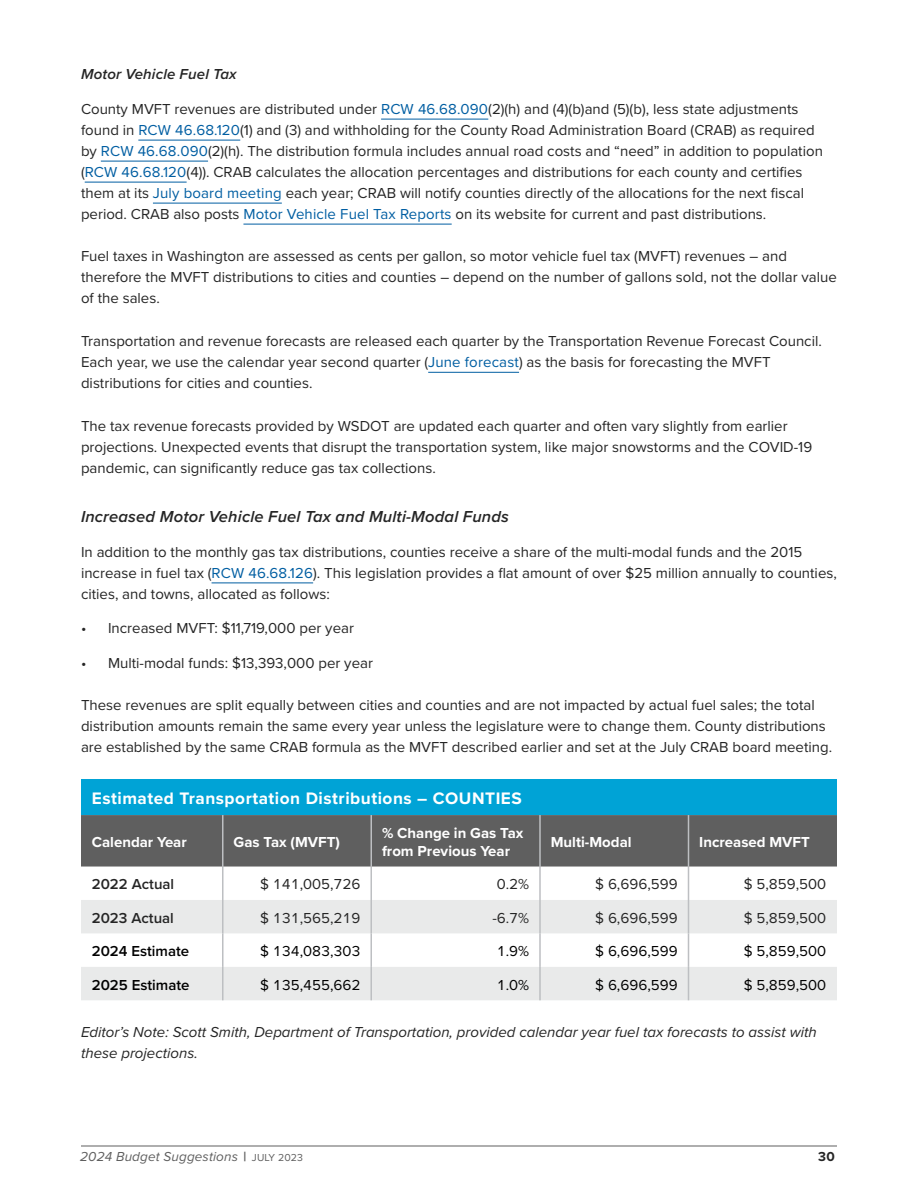
<style>
.page{position:relative;width:918px;height:1188px;background:#fff}
.page>*{position:absolute;margin:0;border:0;box-sizing:border-box;transform-origin:0 0}
.Body_Text{font:700 17.25px "Proxima Nova";letter-spacing:.03em;color:#fff}
.t1{font:italic 600 16.5px "Proxima Nova";letter-spacing:.01em;color:#252525}
.Body_Text-2{font:15px/21px "Proxima Nova";color:#252525}
.Body_Text_-_Before_Bullet{font:15px/21px "Proxima Nova";color:#252525}
.Body_Text-3{font:italic 15px/21px "Proxima Nova";color:#252525}
.t2{font:700 15px/18px "Proxima Nova";color:#fff}
.Body_Text-4{font:15px "Proxima Nova";color:#000}
.Body_Text-5{font:600 15px "Proxima Nova";color:#000}
.Body_Text-6{font:600 15px "Proxima Nova";color:#252525}
.t3{font:italic 600 15px "Proxima Nova";letter-spacing:.01em;color:#252525}
.t4{font:italic 13.5px "Proxima Nova";letter-spacing:.01em;color:#5f5f5f}
.t5{font:700 13.5px "Proxima Nova";color:#252525}
.s1{color:#005ea2}
.s2{font-weight:700;font-style:normal}
.s3{font-style:normal;font-size:10.5px}
</style>
<div class="page">
<hr style="left:81px;top:1146px;width:756px;height:1px;background:#5f5f5f">
<hr style="left:381px;top:119px;width:107px;height:1px;background:#005ea2">
<hr style="left:138px;top:140px;width:102px;height:1px;background:#005ea2">
<hr style="left:101px;top:161px;width:107px;height:1px;background:#005ea2">
<hr style="left:85px;top:182px;width:102px;height:1px;background:#005ea2">
<hr style="left:153px;top:203px;width:129px;height:1px;background:#005ea2">
<hr style="left:243px;top:224px;width:209px;height:1px;background:#005ea2">
<hr style="left:428px;top:372px;width:91px;height:1px;background:#005ea2">
<hr style="left:212px;top:583px;width:101px;height:1px;background:#005ea2">
<div style="left:81px;top:780px;width:756px;height:35px;background:#00a3d6"></div>
<div style="left:81px;top:815px;width:756px;height:52px;background:#5f5f5f"></div>
<svg style="left:81px;top:900px;width:756px;height:100px;fill:#e9eaea"></svg>
<hr style="left:222px;top:867px;width:2px;height:33px;background:#bdbfc2">
<hr style="left:370px;top:867px;width:2px;height:33px;background:#bdbfc2">
<hr style="left:539px;top:867px;width:2px;height:33px;background:#bdbfc2">
<hr style="left:688px;top:867px;width:1px;height:33px;background:#bdbfc2">
<hr style="left:222px;top:900px;width:2px;height:33px;background:#bdbfc2">
<hr style="left:370px;top:900px;width:2px;height:33px;background:#bdbfc2">
<hr style="left:539px;top:900px;width:2px;height:33px;background:#bdbfc2">
<hr style="left:688px;top:900px;width:1px;height:33px;background:#bdbfc2">
<hr style="left:222px;top:933px;width:2px;height:34px;background:#bdbfc2">
<hr style="left:370px;top:933px;width:2px;height:34px;background:#bdbfc2">
<hr style="left:539px;top:933px;width:2px;height:34px;background:#bdbfc2">
<hr style="left:688px;top:933px;width:1px;height:34px;background:#bdbfc2">
<hr style="left:222px;top:967px;width:2px;height:33px;background:#bdbfc2">
<hr style="left:370px;top:967px;width:2px;height:33px;background:#bdbfc2">
<hr style="left:539px;top:967px;width:2px;height:33px;background:#bdbfc2">
<hr style="left:688px;top:967px;width:1px;height:33px;background:#bdbfc2">
<hr style="left:222px;top:815px;width:2px;height:52px;background:#bdbfc2">
<hr style="left:370px;top:815px;width:2px;height:52px;background:#bdbfc2">
<hr style="left:539px;top:815px;width:2px;height:52px;background:#bdbfc2">
<hr style="left:688px;top:815px;width:1px;height:52px;background:#bdbfc2">
<h4 class="t3" style="left:81px;top:63px;width:157px">Motor Vehicle Fuel Tax</h4>
<p class="Body_Text-2" style="left:81px;top:98px;width:743px">County MVFT revenues are distributed under <span class="s1">RCW 46.68.090</span>(2)(h) and (4)(b)and (5)(b), less state adjustments found in <span class="s1">RCW 46.68.120</span>(1) and (3) and withholding for the County Road Administration Board (CRAB) as required by <span class="s1">RCW 46.68.090</span>(2)(h). The distribution formula includes annual road costs and “need” in addition to population (<span class="s1">RCW 46.68.120</span>(4)). CRAB calculates the allocation percentages and distributions for each county and certifies them at its <span class="s1">July board meeting</span> each year; CRAB will notify counties directly of the allocations for the next fiscal period. CRAB also posts <span class="s1">Motor Vehicle Fuel Tax Reports</span> on its website for current and past distributions.</p>
<p class="Body_Text-2" style="left:81px;top:245px;width:757px">Fuel taxes in Washington are assessed as cents per gallon, so motor vehicle fuel tax (MVFT) revenues – and therefore the MVFT distributions to cities and counties – depend on the number of gallons sold, not the dollar value of the sales.</p>
<p class="Body_Text-2" style="left:81px;top:330px;width:742px">Transportation and revenue forecasts are released each quarter by the Transportation Revenue Forecast Council.<br>Each year, we use the calendar year second quarter (<span class="s1">June forecast</span>) as the basis for forecasting the MVFT distributions for cities and counties.</p>
<p class="Body_Text-2" style="left:81px;top:414px;width:733px">The tax revenue forecasts provided by WSDOT are updated each quarter and often vary slightly from earlier projections. Unexpected events that disrupt the transportation system, like major snowstorms and the COVID-19 pandemic, can significantly reduce gas tax collections.</p>
<h4 class="t1" style="left:81px;top:504px;width:429px">Increased Motor Vehicle Fuel Tax and Multi-Modal Funds</h4>
<p class="Body_Text_-_Before_Bullet" style="left:81px;top:540px;width:757px">In addition to the monthly gas tax distributions, counties receive a share of the multi-modal funds and the 2015 increase in fuel tax (<span class="s1">RCW 46.68.126</span>). This legislation provides a flat amount of over $25 million annually to counties, cities, and towns, allocated as follows:</p>
<p class="Body_Text-2" style="left:81px;top:617px;width:274px">• Increased MVFT: $11,719,000 per year</p>
<p class="Body_Text-2" style="left:81px;top:651px;width:293px">• Multi-modal funds: $13,393,000 per year</p>
<p class="Body_Text-2" style="left:81px;top:694px;width:753px">These revenues are split equally between cities and counties and are not impacted by actual fuel sales; the total distribution amounts remain the same every year unless the legislature were to change them. County distributions are established by the same CRAB formula as the MVFT described earlier and set at the July CRAB board meeting.</p>
<p class="Body_Text" style="left:92px;top:786px;width:432px">Estimated Transportation Distributions – COUNTIES</p>
<p class="t2" style="left:92px;top:832px;width:97px">Calendar Year</p>
<p class="t2" style="left:234px;top:832px;width:108px">Gas Tax (MVFT)</p>
<p class="t2" style="left:382px;top:823px;width:143px">% Change in Gas Tax from Previous Year</p>
<p class="t2" style="left:551px;top:832px;width:82px">Multi-Modal</p>
<p class="t2" style="left:699px;top:832px;width:112px">Increased MVFT</p>
<p class="Body_Text-6" style="left:92px;top:873px;width:84px">2022 Actual</p>
<p class="Body_Text-2" style="left:260px;top:873px;width:102px">$ 141,005,726</p>
<p class="Body_Text-2" style="left:497px;top:873px;width:34px">0.2%</p>
<p class="Body_Text-2" style="left:595px;top:873px;width:84px">$ 6,696,599</p>
<p class="Body_Text-2" style="left:744px;top:873px;width:84px">$ 5,859,500</p>
<p class="Body_Text-6" style="left:92px;top:906px;width:84px">2023 Actual</p>
<p class="Body_Text-2" style="left:260px;top:906px;width:102px">$ 131,565,219</p>
<p class="Body_Text-2" style="left:492px;top:906px;width:38px">-6.7%</p>
<p class="Body_Text-2" style="left:595px;top:906px;width:84px">$ 6,696,599</p>
<p class="Body_Text-2" style="left:744px;top:906px;width:84px">$ 5,859,500</p>
<p class="Body_Text-5" style="left:92px;top:940px;width:99px">2024 Estimate</p>
<p class="Body_Text-4" style="left:260px;top:940px;width:102px">$ 134,083,303</p>
<p class="Body_Text-4" style="left:497px;top:940px;width:34px">1.9%</p>
<p class="Body_Text-4" style="left:595px;top:940px;width:84px">$ 6,696,599</p>
<p class="Body_Text-4" style="left:744px;top:940px;width:84px">$ 5,859,500</p>
<p class="Body_Text-5" style="left:92px;top:973px;width:99px">2025 Estimate</p>
<p class="Body_Text-4" style="left:260px;top:973px;width:102px">$ 135,455,662</p>
<p class="Body_Text-4" style="left:497px;top:973px;width:34px">1.0%</p>
<p class="Body_Text-4" style="left:595px;top:973px;width:84px">$ 6,696,599</p>
<p class="Body_Text-4" style="left:744px;top:973px;width:84px">$ 5,859,500</p>
<p class="Body_Text-3" style="left:81px;top:1021px;width:737px">Editor’s Note: Scott Smith, Department of Transportation, provided calendar year fuel tax forecasts to assist with these projections.</p>
<p class="t4" style="left:80px;top:1146px;width:224px">2024 Budget Suggestions <span class="s2">|</span> <span class="s3">JULY 2023</span></p>
<p class="t5" style="left:818px;top:1147px;width:18px">30</p>
</div>
